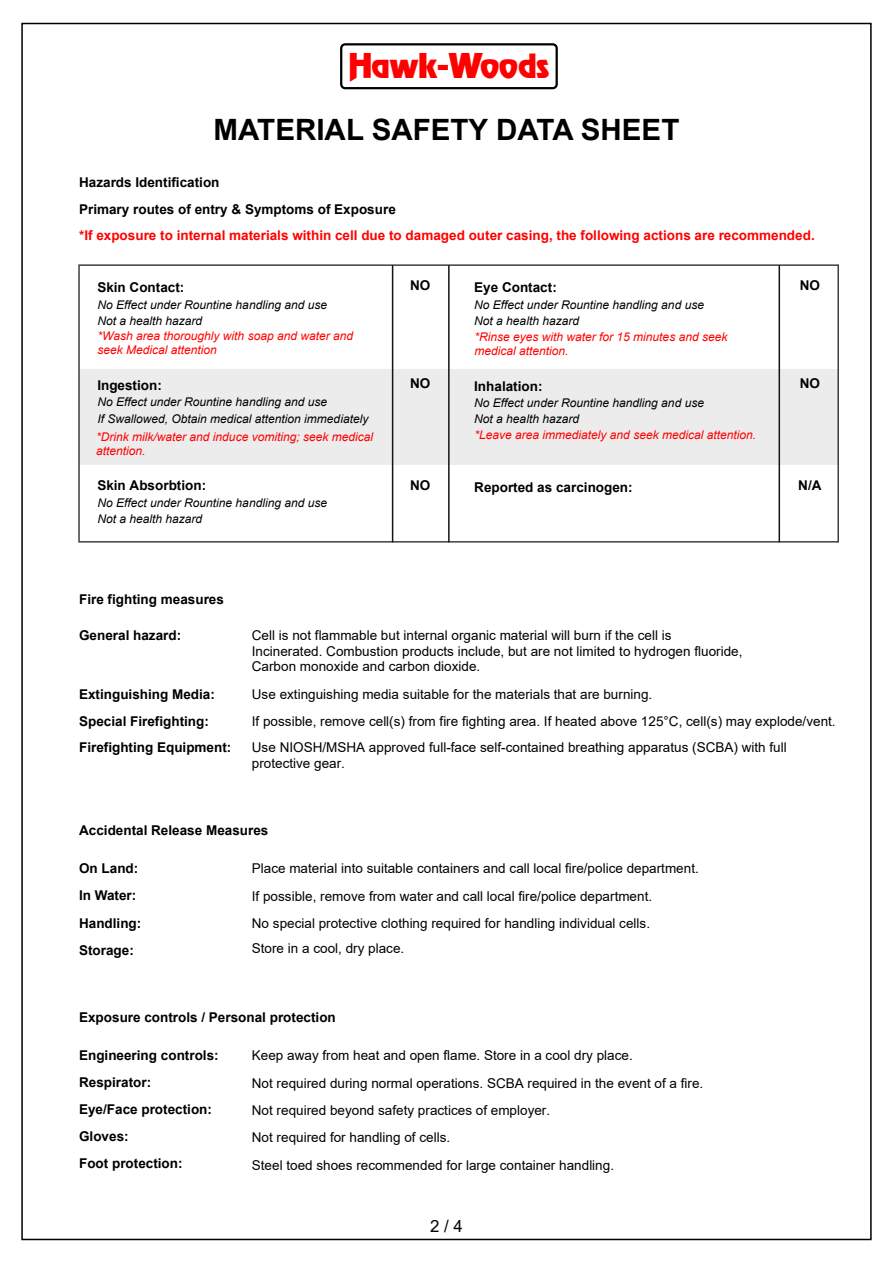
<style>
.page{position:relative;width:893px;height:1263px;background:#fff}
.page>*{position:absolute;margin:0;border:0;box-sizing:border-box;transform-origin:0 0}
.t1{font:36.45px "Return";color:#f00}
.t2{font:700 29.4px "Arial";color:#000}
.t3{font:16.8px "Arial";color:#000}
.t4{font:13.5px/27.3px "Arial";color:#000}
.t5{font:700 13.5px/27px "Arial";color:#000}
.t6{font:700 13.5px "Arial";color:#f00}
.t7{font:italic 12px "Arial";color:#000}
.t8{font:italic 12px/13.8px "Arial";color:#f00}
</style>
<div class="page">
<div style="left:80px;top:369px;width:759px;height:96px;background:#ececec"></div>
<div style="left:78px;top:264px;width:761px;height:279px;border:2px solid #3f3f3f"></div>
<hr style="left:448px;top:265px;width:2px;height:277px;background:#141414">
<hr style="left:392px;top:265px;width:1px;height:277px;background:#141414">
<hr style="left:778px;top:265px;width:2px;height:277px;background:#141414">
<div style="left:340px;top:43px;width:218px;height:46px;background:#fff;border:2px solid #000;border-radius:4px"></div>
<h1 class="t1" style="left:349px;top:46px;width:202px">Hawk-Woods</h1>
<h2 class="t2" style="left:214px;top:119px;width:467px">MATERIAL SAFETY DATA SHEET</h2>
<p class="t5" style="left:79px;top:170px;width:318px">Hazards Identification<br>Primary routes of entry &amp; Symptoms of Exposure</p>
<p class="t6" style="left:79px;top:231px;width:737px">*If exposure to internal materials within cell due to damaged outer casing, the following actions are recommended.</p>
<p class="t5" style="left:97px;top:275px;width:89px">Skin Contact:</p>
<p class="t5" style="left:410px;top:273px;width:22px">NO</p>
<p class="t7" style="left:97px;top:300px;width:231px">No Effect under Rountine handling and use</p>
<p class="t5" style="left:474px;top:275px;width:84px">Eye Contact:</p>
<p class="t5" style="left:800px;top:273px;width:22px">NO</p>
<p class="t7" style="left:474px;top:300px;width:231px">No Effect under Rountine handling and use</p>
<p class="t7" style="left:97px;top:316px;width:106px">Not a health hazard</p>
<p class="t7" style="left:474px;top:316px;width:106px">Not a health hazard</p>
<p class="t8" style="left:97px;top:330px;width:257px">*Wash area thoroughly with soap and water and seek Medical attention</p>
<p class="t8" style="left:474px;top:331px;width:255px">*Rinse eyes with water for 15 minutes and seek medical attention.</p>
<p class="t5" style="left:97px;top:372px;width:66px">Ingestion:</p>
<p class="t7" style="left:97px;top:398px;width:231px">No Effect under Rountine handling and use</p>
<p class="t5" style="left:410px;top:371px;width:22px">NO</p>
<p class="t5" style="left:474px;top:373px;width:70px">Inhalation:</p>
<p class="t5" style="left:800px;top:371px;width:22px">NO</p>
<p class="t7" style="left:474px;top:399px;width:231px">No Effect under Rountine handling and use</p>
<p class="t7" style="left:97px;top:415px;width:272px">If Swallowed, Obtain medical attention immediately</p>
<p class="t7" style="left:474px;top:415px;width:106px">Not a health hazard</p>
<p class="t8" style="left:96px;top:431px;width:279px">*Drink milk/water and induce vomiting; seek medical</p>
<p class="t8" style="left:474px;top:429px;width:283px">*Leave area immediately and seek medical attention.</p>
<p class="t8" style="left:96px;top:445px;width:51px">attention.</p>
<p class="t5" style="left:97px;top:473px;width:110px">Skin Absorbtion:</p>
<p class="t7" style="left:97px;top:498px;width:231px">No Effect under Rountine handling and use</p>
<p class="t7" style="left:97px;top:514px;width:106px">Not a health hazard</p>
<p class="t5" style="left:410px;top:473px;width:22px">NO</p>
<p class="t5" style="left:474px;top:475px;width:160px">Reported as carcinogen:</p>
<p class="t5" style="left:798px;top:473px;width:25px">N/A</p>
<p class="t5" style="left:79px;top:587px;width:146px">Fire fighting measures</p>
<p class="t5" style="left:79px;top:623px;width:104px">General hazard:</p>
<p class="t4" style="left:252px;top:629px;width:492px;line-height:15.5px">Cell is not flammable but internal organic material will burn if the cell is<br>Incinerated. Combustion products include, but are not limited to hydrogen fluoride,<br>Carbon monoxide and carbon dioxide.</p>
<p class="t5" style="left:79px;top:682px;width:137px">Extinguishing Media:</p>
<p class="t4" style="left:252px;top:682px;width:402px">Use extinguishing media suitable for the materials that are burning.</p>
<p class="t5" style="left:79px;top:708px;width:131px">Special Firefighting:</p>
<p class="t4" style="left:252px;top:708px;width:585px">If possible, remove cell(s) from fire fighting area. If heated above 125°C, cell(s) may explode/vent.</p>
<p class="t5" style="left:79px;top:735px;width:154px">Firefighting Equipment:</p>
<p class="t4" style="left:252px;top:741px;width:536px;line-height:15.5px">Use NIOSH/MSHA approved full-face self-contained breathing apparatus (SCBA) with full protective gear.</p>
<p class="t5" style="left:79px;top:818px;width:191px">Accidental Release Measures</p>
<p class="t5" style="left:79px;top:856px;width:61px">On Land:<br>In Water:</p>
<p class="t4" style="left:252px;top:856px;width:448px">Place material into suitable containers and call local fire/police department.<br>If possible, remove from water and call local fire/police department.</p>
<p class="t5" style="left:79px;top:910px;width:64px">Handling:<br>Storage:</p>
<p class="t4" style="left:252px;top:913px;width:400px;line-height:24.6px">No special protective clothing required for handling individual cells.<br>Store in a cool, dry place.</p>
<p class="t5" style="left:79px;top:1005px;width:258px">Exposure controls / Personal protection</p>
<p class="t5" style="left:79px;top:1043px;width:141px">Engineering controls:<br>Respirator:<br>Eye/Face protection:<br>Gloves:<br>Foot protection:</p>
<p class="t4" style="left:252px;top:1043px;width:453px">Keep away from heat and open flame. Store in a cool dry place.<br>Not required during normal operations. SCBA required in the event of a fire.<br>Not required beyond safety practices of employer.<br>Not required for handling of cells.<br>Steel toed shoes recommended for large container handling.</p>
<p class="t3" style="left:430px;top:1220px;width:34px">2 / 4</p>
</div>
